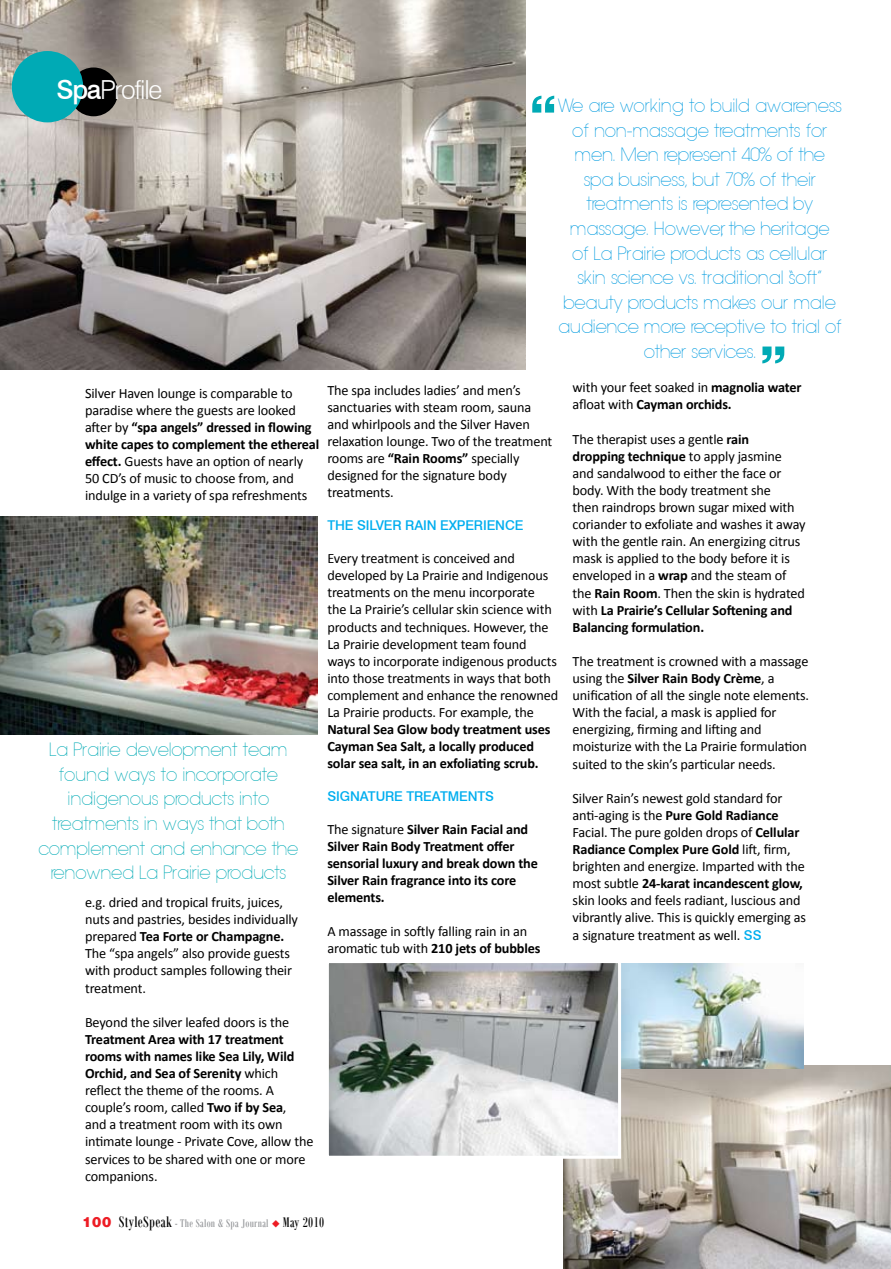
<style>
.page{position:relative;width:891px;height:1269px;background:#fff}
.page>*{position:absolute;margin:0;border:0;box-sizing:border-box;transform-origin:0 0}
.t1{font:300 26.25px "Swiss 721 BT";letter-spacing:-.05em;color:#fff}
.t2{font:18px/24.6px "Trendex Light SSK";letter-spacing:-.01em;color:#009bdf;text-align:center}
.t3{font:18px/24.6px "Trendex Light SSK";letter-spacing:-.01em;color:#00aab5;text-align:center}
.t4{font:14.25px/17.1px "Calibri";letter-spacing:-.01em;color:#000}
.t5{font:700 14.25px/17.1px "Calibri";letter-spacing:-.01em;color:#000}
.t6{font:500 13.5px "Swiss 721 BT";letter-spacing:-.01em;color:#00aeef}
.t7{font:12px "Bodoni MT Condensed";letter-spacing:.02em;color:#939598}
.s1{font-weight:500}
.s2{font-weight:700}
.s3{font-weight:400}
.s4{font-family:"Swiss 721 BT";font-weight:500;font-size:13.5px;color:#00aeef}
.s5{font-family:"Arena";font-weight:900;font-size:15px;color:#ed1c24}
.s6{font-size:16.5px;color:#000}
.s7{color:#ed1c24}
.s8{font-size:15px;color:#000}
</style>
<div class="page">
<img style="left:0;top:0;width:526px;height:370px">
<div style="left:69px;top:67px;width:49px;height:49px;background:#000;border-radius:50%"></div>
<div style="left:12px;top:51px;width:71px;height:71px;background:#00aab5;border-radius:50%"></div>
<img style="left:563px;top:1065px;width:328px;height:204px">
<svg style="left:532px;top:96px;width:22px;height:17px"></svg>
<svg style="left:762px;top:347px;width:22px;height:16px"></svg>
<img style="left:0;top:517px;width:317px;height:218px">
<img style="left:622px;top:963px;width:181px;height:106px">
<img style="left:330px;top:964px;width:287px;height:191px">
<div style="left:326px;top:960px;width:295px;height:199px;border:3px solid #fff"></div>
<h1 class="t1" style="left:57px;top:73px;width:107px"><span class="s1">SPA</span>Profile</h1>
<p class="t2" style="left:558px;top:93px;width:285px">We are working to build awareness of non-massage treatments for men. Men represent 40% of the spa business, but 70% of their treatments is represented by massage. However, the heritage<br>of La Prairie products as cellular skin science vs. traditional “soft” beauty products makes our male audience more receptive to trial of other services.</p>
<p class="t4" style="left:85px;top:384px;width:236px">Silver Haven lounge is comparable to paradise where the guests are looked after by <span class="s2">“spa angels” dressed in flowing white capes to complement the ethereal effect.</span> Guests have an option of nearly 50 CD’s of music to choose from, and indulge in a variety of spa refreshments</p>
<p class="t3" style="left:39px;top:738px;width:261px">La Prairie development team found ways to incorporate indigenous products into treatments in ways that both complement and enhance the renowned La Prairie products</p>
<p class="t4" style="left:85px;top:893px;width:215px">e.g. dried and tropical fruits, juices, nuts and pastries, besides individually prepared <span class="s2">Tea Forte or Champagne.<br></span>The “spa angels” also provide guests with product samples following their treatment.</p>
<p class="t4" style="left:85px;top:1013px;width:206px">Beyond the silver leafed doors is the</p>
<p class="t4" style="left:85px;top:1030px;width:230px"><span class="s2">Treatment Area with 17 treatment rooms with names like Sea Lily, Wild<br>Orchid, and Sea of Serenity</span> which reflect the theme of the rooms. A couple’s room, called <span class="s2">Two if by Sea</span>,<br>and a treatment room with its own intimate lounge - Private Cove, allow the services to be shared with one or more companions.</p>
<p class="t4" style="left:327px;top:381px;width:227px">The spa includes ladies’ and men’s sanctuaries with steam room, sauna and whirlpools and the Silver Haven relaxation lounge. Two of the treatment rooms are <span class="s2">“Rain Rooms”</span> specially designed for the signature body treatments.</p>
<p class="t6" style="left:327px;top:517px;width:198px">THE SILVER RAI N EXPERI ENCE</p>
<p class="t4" style="left:327px;top:549px;width:232px">Every treatment is conceived and developed by La Prairie and Indigenous treatments on the menu incorporate<br>the La Prairie’s cellular skin science with products and techniques. However, the La Prairie development team found<br>ways to incorporate indigenous products into those treatments in ways that both complement and enhance the renowned La Prairie products. For example, the</p>
<p class="t5" style="left:327px;top:720px;width:225px">Natural Sea Glow body treatment uses<br>Cayman Sea Salt, a locally produced solar sea salt, in an exfoliating scrub.</p>
<p class="t6" style="left:327px;top:788px;width:159px">SIG NATUR E TR EATMENTS</p>
<p class="t5" style="left:327px;top:820px;width:212px"><span class="s3">The signature</span> Silver Rain Facial and<br>Silver Rain Body Treatment offer sensorial luxury and break down the<br>Silver Rain fragrance into its core elements.</p>
<p class="t4" style="left:327px;top:922px;width:215px">A massage in softly falling rain in an aromatic tub with <span class="s2">210 jets of bubbles</span></p>
<p class="t4" style="left:573px;top:378px;width:231px">with your feet soaked in <span class="s2">magnolia water </span>afloat with <span class="s2">Cayman orchids.</span></p>
<p class="t4" style="left:573px;top:430px;width:234px">The therapist uses a gentle <span class="s2">rain<br>dropping technique</span> to apply jasmine and sandalwood to either the face or body. With the body treatment she<br>then raindrops brown sugar mixed with coriander to exfoliate and washes it away with the gentle rain. An energizing citrus mask is applied to the body before it is enveloped in a <span class="s2">wrap</span> and the steam of the <span class="s2">Rain Room</span>. Then the skin is hydrated with <span class="s2">La Prairie’s Cellular Softening and Balancing formulation.</span></p>
<p class="t4" style="left:573px;top:652px;width:238px">The treatment is crowned with a massage using the <span class="s2">Silver Rain Body Crème</span>, a unification of all the single note elements.<br>With the facial, a mask is applied for energizing, firming and lifting and moisturize with the La Prairie formulation suited to the skin’s particular needs.</p>
<p class="t4" style="left:573px;top:789px;width:235px">Silver Rain’s newest gold standard for anti-aging is the <span class="s2">Pure Gold Radiance </span>Facial. The pure golden drops of <span class="s2">Cellular Radiance Complex Pure Gold</span> lift, firm, brighten and energize. Imparted with the most subtle <span class="s2">24-karat incandescent glow, </span>skin looks and feels radiant, luscious and vibrantly alive. This is quickly emerging as a signature treatment as well. <span class="s4">SS</span></p>
<p class="t7" style="left:83px;top:1216px;width:243px"><span class="s5">100</span> <span class="s6">StyleSpeak</span> - The Salon &amp; Spa Journal <span class="s7">◆</span> <span class="s8">May 2010</span></p>
</div>
